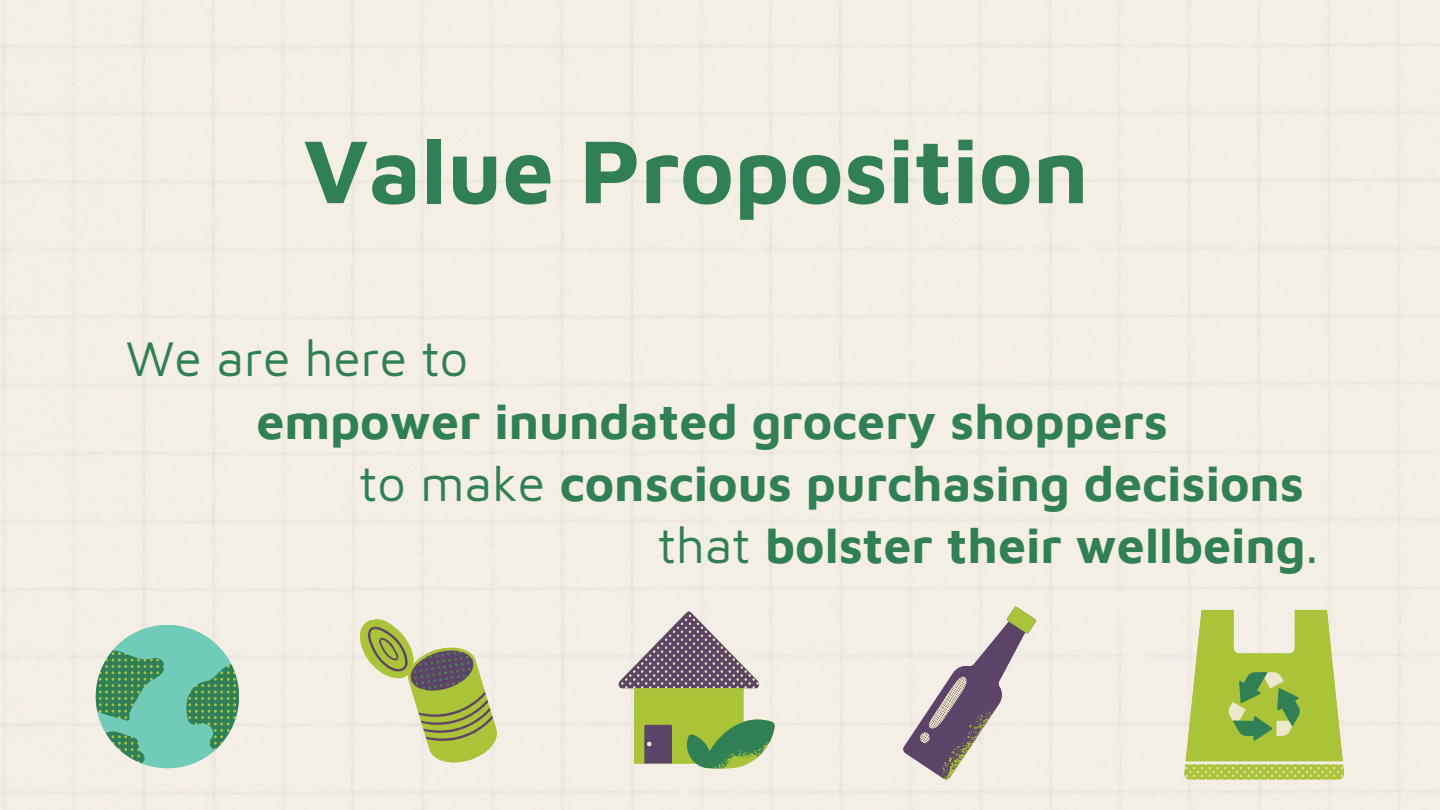
<style>
.page{position:relative;width:1440px;height:810px;background:#fff}
.page>*{position:absolute;margin:0;border:0;box-sizing:border-box;transform-origin:0 0}
.t1{font:700 92px "Maven Pro";color:#317f54}
.t2{font:700 50px "Maven Pro";color:#317f54}
.t3{font:50px "Maven Pro";color:#317f54}
.s1{font-weight:400}
</style>
<div class="page">
<svg style="left:96px;top:625px;width:143px;height:143px;background:#7dbea2"></svg>
<svg style="left:617px;top:611px;width:158px;height:158px;background:#a9af8d"></svg>
<svg style="left:354px;top:603px;width:148px;height:174px;background:#cfcfa9"></svg>
<svg style="left:890px;top:603px;width:179px;height:184px;background:#d3cac8"></svg>
<svg style="left:1184px;top:610px;width:160px;height:169px;background:#b6c964"></svg>
<p class="t1" style="left:303px;top:114px;width:787px">Value Proposition</p>
<p class="t3" style="left:126px;top:328px;width:344px">We are here to</p>
<p class="t2" style="left:256px;top:390px;width:913px">empower inundated grocery shoppers</p>
<p class="t2" style="left:359px;top:453px;width:946px"><span class="s1">to make</span> conscious purchasing decisions</p>
<p class="t2" style="left:658px;top:515px;width:662px"><span class="s1">that</span> bolster their wellbeing<span class="s1">.</span></p>
</div>
